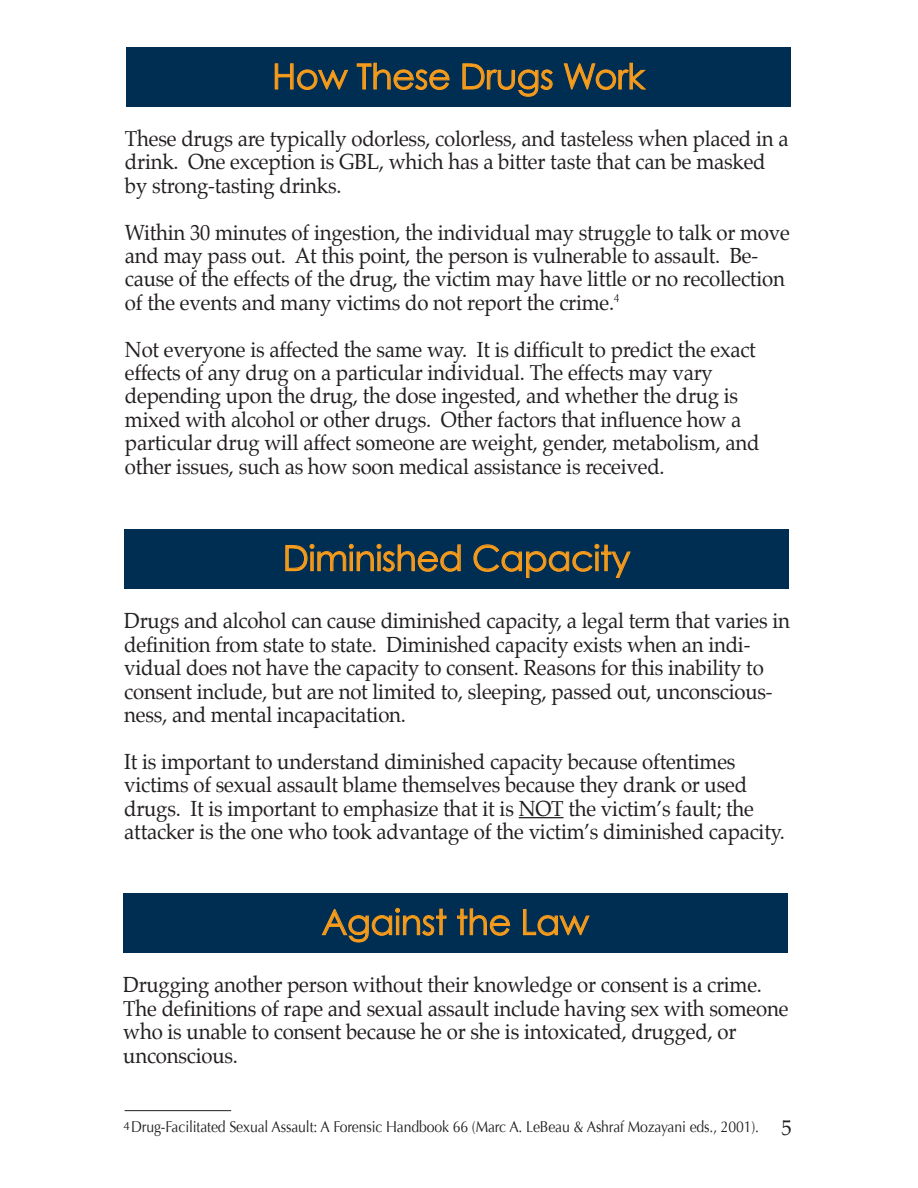
<style>
.page{position:relative;width:918px;height:1188px;background:#fff}
.page>*{position:absolute;margin:0;border:0;box-sizing:border-box;transform-origin:0 0}
.t1{font:35.1px "Century Gothic";letter-spacing:-.01em;color:#f89c1c}
.t2{font:21.45px/23.4px "Palatino";letter-spacing:-.01em;color:#231f20;scale:.95 1}
.t3{font:15.6px "Optima";letter-spacing:-.01em;color:#231f20;scale:.9 1}
.t4{font:11.7px "Optima";color:#231f20;scale:.9 1}
.s1{font-size:11.7px}
.s2{font-family:"Palatino";font-size:21.45px}
</style>
<div class="page">
<hr style="left:519px;top:817px;width:45px;height:1px;background:#231f20">
<hr style="left:125px;top:1110px;width:106px;height:1px;background:#231f20">
<div style="left:126px;top:47px;width:665px;height:60px;background:#002e52"></div>
<div style="left:123px;top:893px;width:665px;height:59px;background:#002e52"></div>
<div style="left:124px;top:529px;width:665px;height:59px;background:#002e52"></div>
<svg style="left:275px;top:63px;width:74px;height:27px"></svg>
<svg style="left:356px;top:62px;width:94px;height:28px"></svg>
<svg style="left:462px;top:63px;width:91px;height:34px"></svg>
<svg style="left:563px;top:62px;width:84px;height:28px"></svg>
<svg style="left:285px;top:543px;width:176px;height:29px"></svg>
<svg style="left:473px;top:543px;width:158px;height:35px"></svg>
<svg style="left:321px;top:907px;width:126px;height:36px"></svg>
<svg style="left:457px;top:908px;width:53px;height:28px"></svg>
<svg style="left:523px;top:909px;width:67px;height:27px"></svg>
<h2 class="t1" style="left:272px;top:55px;width:374px">How These Drugs Work</h2>
<p class="t2" style="left:125px;top:129px;width:700px">These drugs are typically odorless, colorless, and tasteless when placed in a drink. One exception is GBL, which has a bitter taste that can be masked by strong-tasting drinks.</p>
<p class="t2" style="left:125px;top:222px;width:701px">Within 30 minutes of ingestion, the individual may struggle to talk or move and may pass out. At this point, the person is vulnerable to assault. Be&shy;cause of the effects of the drug, the victim may have little or no recollection</p>
<p class="t4" style="left:614px;top:291px;width:8px">4</p>
<p class="t2" style="left:125px;top:293px;width:516px">of the events and many victims do not report the crime.</p>
<p class="t2" style="left:125px;top:339px;width:670px">Not everyone is affected the same way. It is difficult to predict the exact effects of any drug on a particular individual. The effects may vary depending upon the drug, the dose ingested, and whether the drug is mixed with alcohol or other drugs. Other factors that influence how a particular drug will affect someone are weight, gender, metabolism, and other issues, such as how soon medical assistance is received.</p>
<h2 class="t1" style="left:283px;top:537px;width:349px">Diminished Capacity</h2>
<p class="t2" style="left:124px;top:611px;width:702px">Drugs and alcohol can cause diminished capacity, a legal term that varies in definition from state to state. Diminished capacity exists when an indi&shy;vidual does not have the capacity to consent. Reasons for this inability to consent include, but are not limited to, sleeping, passed out, unconscious&shy;ness, and mental incapacitation.</p>
<p class="t2" style="left:124px;top:752px;width:697px">It is important to understand diminished capacity because oftentimes victims of sexual assault blame themselves because they drank or used drugs. It is important to emphasize that it is NOT the victim’s fault; the attacker is the one who took advantage of the victim’s diminished capacity.</p>
<h2 class="t1" style="left:322px;top:901px;width:269px">Against the Law</h2>
<p class="t2" style="left:123px;top:975px;width:702px">Drugging another person without their knowledge or consent is a crime.<br>The definitions of rape and sexual assault include having sex with someone who is unable to consent because he or she is intoxicated, drugged, or unconscious.</p>
<p class="t3" style="left:123px;top:1118px;width:744px"><span class="s1">4</span>Drug-Facilitated Sexual Assault: A Forensic Handbook 66 (Marc A. LeBeau &amp; Ashraf Mozayani eds., 2001). <span class="s2">5</span></p>
</div>
